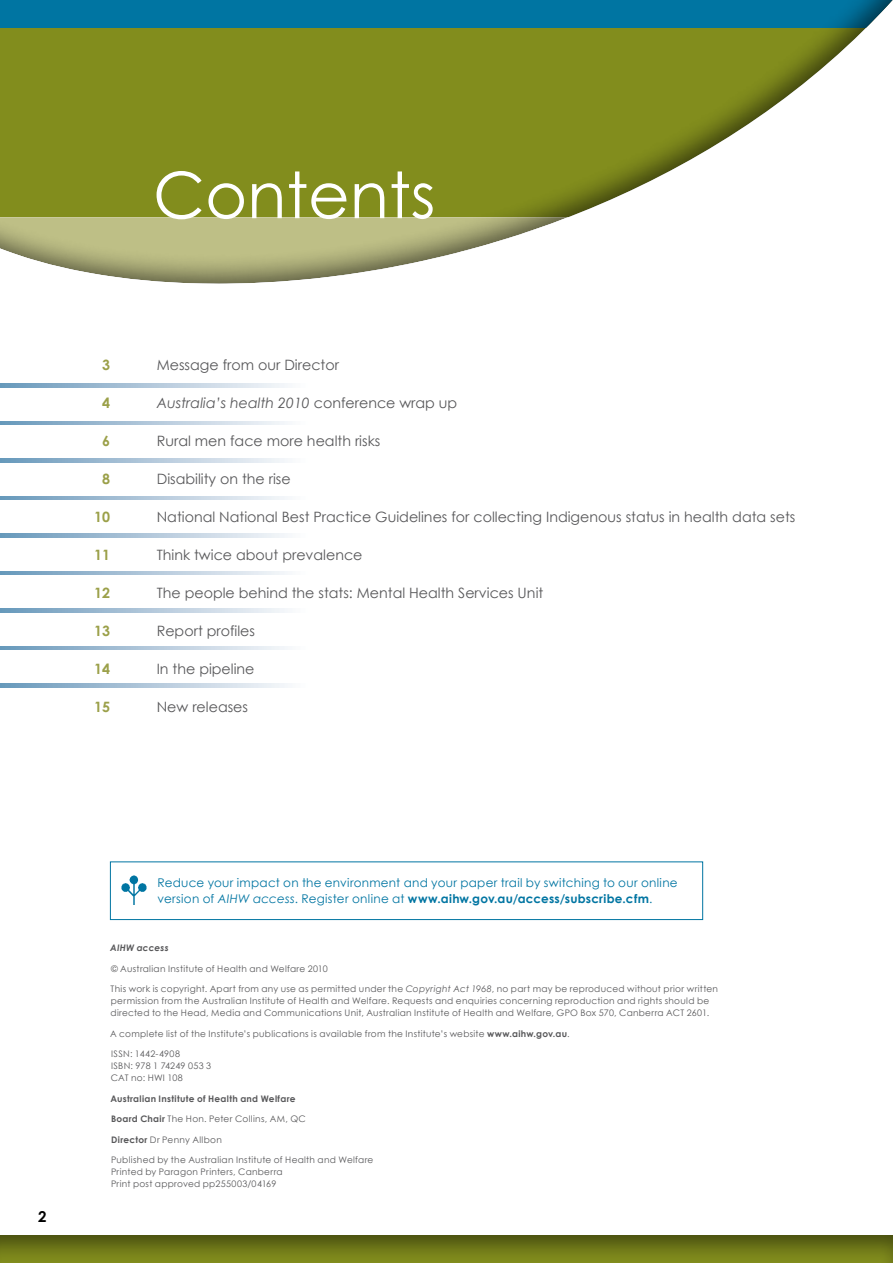
<style>
.page{position:relative;width:893px;height:1263px;background:#fff}
.page>*{position:absolute;margin:0;border:0;box-sizing:border-box;transform-origin:0 0}
.t1{font:64.05px "Century Gothic";color:#fff}
.t2{font:700 15px "Century Gothic";color:#000}
.t3{font:14.25px "Century Gothic";color:#58585a}
.t4{font:italic 14.25px "Century Gothic";color:#58585a}
.t5{font:700 14.25px "Century Gothic";color:#9ba049}
.t6{font:12px/16.5px "Century Gothic";letter-spacing:.02em;color:#0075a2}
.t7{font:9px/12px "Century Gothic";letter-spacing:.03em;color:#58585a}
.t8{font:700 9px "Century Gothic";letter-spacing:.035em;color:#58585a}
.t9{font:italic 700 9px "Century Gothic";letter-spacing:.025em;color:#58585a}
.s1{font-style:normal}
.s2{font-style:italic}
.s3{font-weight:700}
</style>
<div class="page">
<div style="left:0;top:1233px;width:893px;height:30px;background:#000;opacity:.49"></div>
<svg style="left:0;top:0;width:893px;height:284px;fill:#828d1d"></svg>
<svg style="left:0;top:384px;width:287px;height:3px"></svg>
<svg style="left:0;top:421px;width:287px;height:4px"></svg>
<svg style="left:0;top:459px;width:287px;height:3px"></svg>
<svg style="left:0;top:496px;width:287px;height:4px"></svg>
<svg style="left:0;top:646px;width:287px;height:4px"></svg>
<svg style="left:0;top:684px;width:287px;height:3px"></svg>
<svg style="left:0;top:534px;width:287px;height:3px"></svg>
<svg style="left:0;top:571px;width:287px;height:4px"></svg>
<svg style="left:0;top:609px;width:287px;height:3px"></svg>
<div style="left:110px;top:861px;width:593px;height:59px;border:1px solid #0075a2"></div>
<img style="left:121px;top:875px;width:26px;height:30px">
<h1 class="t1" style="left:153px;top:150px;width:284px">Contents</h1>
<h3 class="t5" style="left:102px;top:354px;width:9px">3</h3>
<h3 class="t3" style="left:157px;top:355px;width:184px">Message from our Director</h3>
<h3 class="t5" style="left:102px;top:392px;width:9px">4</h3>
<h3 class="t4" style="left:157px;top:393px;width:302px">Australia’s health 2010 <span class="s1">conference wrap up</span></h3>
<h3 class="t5" style="left:102px;top:430px;width:9px">6</h3>
<h3 class="t3" style="left:157px;top:431px;width:225px">Rural men face more health risks</h3>
<h3 class="t5" style="left:102px;top:468px;width:9px">8</h3>
<h3 class="t3" style="left:157px;top:469px;width:136px">Disability on the rise</h3>
<h3 class="t5" style="left:94px;top:506px;width:17px">10</h3>
<h3 class="t3" style="left:157px;top:507px;width:640px">National National Best Practice Guidelines for collecting Indigenous status in health data sets</h3>
<h3 class="t5" style="left:94px;top:544px;width:17px">11</h3>
<h3 class="t3" style="left:157px;top:545px;width:207px">Think twice about prevalence</h3>
<h3 class="t5" style="left:94px;top:582px;width:17px">12</h3>
<h3 class="t3" style="left:157px;top:583px;width:388px">The people behind the stats: Mental Health Services Unit</h3>
<h3 class="t5" style="left:94px;top:620px;width:17px">13</h3>
<h3 class="t3" style="left:157px;top:621px;width:100px">Report profiles</h3>
<h3 class="t5" style="left:94px;top:658px;width:17px">14</h3>
<h3 class="t3" style="left:157px;top:659px;width:99px">In the pipeline</h3>
<h3 class="t5" style="left:94px;top:696px;width:17px">15</h3>
<h3 class="t3" style="left:157px;top:697px;width:93px">New releases</h3>
<h2 class="t2" style="left:38px;top:1205px;width:10px">2</h2>
<h3 class="t6" style="left:158px;top:874px;width:522px">Reduce your impact on the environment and your paper trail by switching to our online version of <span class="s2">AIHW access</span>. Register online at <span class="s3">www.aihw.gov.au/access/subscribe.cfm</span>.</h3>
<p class="t9" style="left:110px;top:941px;width:60px">AIHW access</p>
<p class="t7" style="left:111px;top:962px;width:218px">© Australian Institute of Health and Welfare 2010</p>
<p class="t7" style="left:111px;top:983px;width:609px">This work is copyright. Apart from any use as permitted under the <span class="s2">Copyright Act 1968</span>, no part may be reproduced without prior written permission from the Australian Institute of Health and Welfare. Requests and enquiries concerning reproduction and rights should be directed to the Head, Media and Communications Unit, Australian Institute of Health and Welfare, GPO Box 570, Canberra ACT 2601.</p>
<p class="t7" style="left:110px;top:1027px;width:461px">A complete list of the Institute’s publications is available from the Institute’s website <span class="s3">www.aihw.gov.au</span>.</p>
<p class="t7" style="left:111px;top:1048px;width:102px">ISSN: 1442-4908<br>ISBN: 978 1 74249 053 3<br>CAT no: HWI 108</p>
<p class="t8" style="left:110px;top:1092px;width:187px">Australian Institute of Health and Welfare</p>
<p class="t7" style="left:111px;top:1113px;width:196px"><span class="s3">Board Chair</span> The Hon. Peter Collins, AM, QC</p>
<p class="t7" style="left:111px;top:1133px;width:112px"><span class="s3">Director</span> Dr Penny Allbon</p>
<p class="t7" style="left:111px;top:1154px;width:264px">Published by the Australian Institute of Health and Welfare<br>Printed by Paragon Printers, Canberra<br>Print post approved pp255003/04169</p>
</div>
